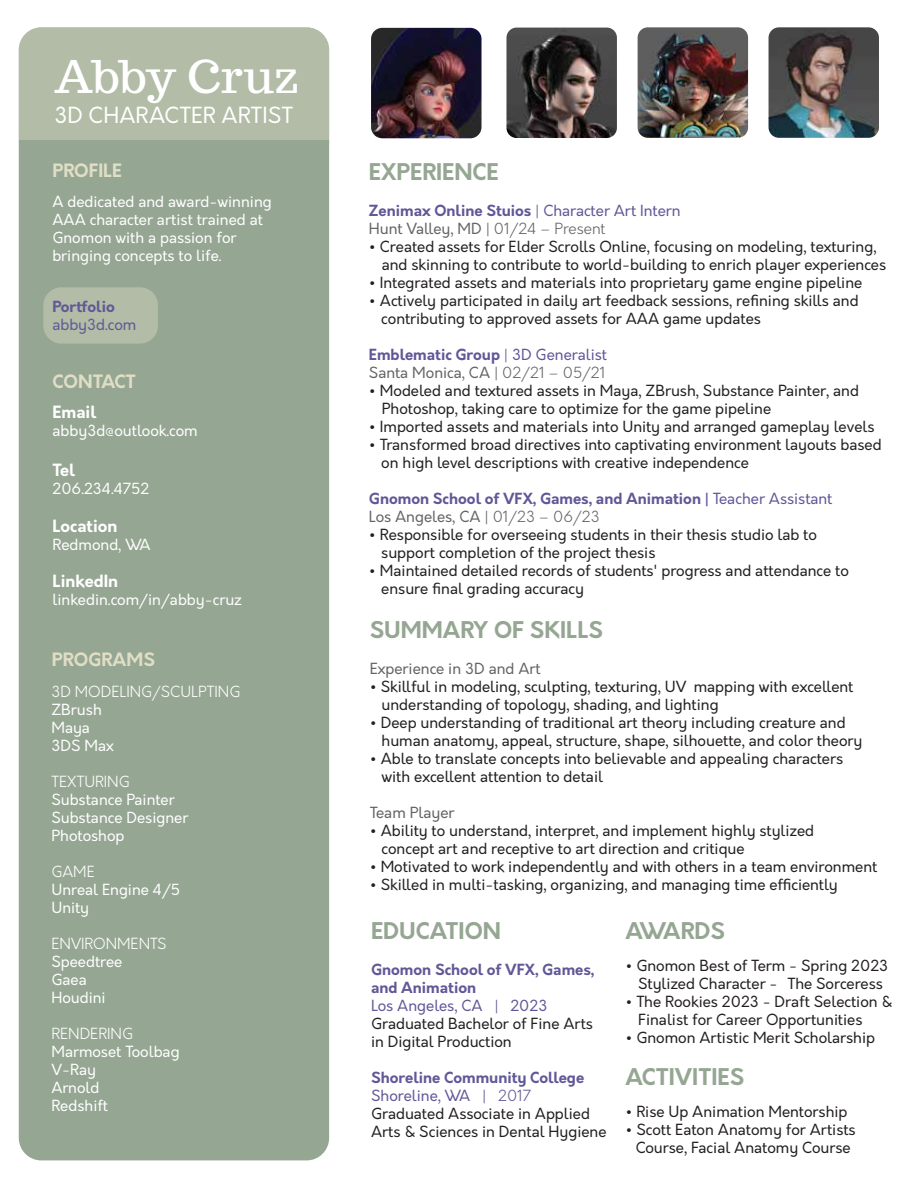
<style>
.page{position:relative;width:918px;height:1188px;background:#fff}
.page>*{position:absolute;margin:0;border:0;box-sizing:border-box;transform-origin:0 0}
.t1{font:45px "Trocchi";color:#fff;scale:1.05 1}
.t2{font:700 22.5px "Orkney";color:#95a693}
.t3{font:21.75px "Orkney";letter-spacing:.005em;color:#fff}
.t4{font:700 18px "Orkney";color:#e0dec4}
.t5{font:700 16.5px "Orkney";color:#fff}
.t6{font:15px/18px "Orkney";color:#231f20}
.t7{font:15px/18px "Orkney";color:#fff}
.t8{font:700 15px/18px "Orkney";color:#605897}
.t9{font:300 15px "Orkney";color:#fff}
.t10{font:15px "Orkney";color:#636466}
.t11{font:15px "Orkney";color:#605897}
.s1{font-weight:400}
.s2{font-weight:400;color:#636466}
.s3{font-weight:300;color:#636466}
.s4{font-weight:700;color:#605897}
.s5{color:#605897}
.s6{font-weight:300;color:#605897}
</style>
<div class="page">
<div style="left:19px;top:27px;width:310px;height:1133px;background:#95a693;border-radius:23px"></div>
<div style="left:19px;top:27px;width:310px;height:113px;background:#b2bca6"></div>
<img style="left:371px;top:28px;width:111px;height:110px">
<img style="left:506px;top:28px;width:111px;height:110px">
<img style="left:638px;top:27px;width:110px;height:111px">
<img style="left:769px;top:27px;width:110px;height:111px">
<div style="left:43px;top:287px;width:115px;height:57px;background:#b2bca6;border-radius:18px"></div>
<h1 class="t1" style="left:55px;top:48px;width:234px">Abby Cruz</h1>
<h3 class="t3" style="left:55px;top:101px;width:241px">3D CHARACTER ARTIST</h3>
<p class="t4" style="left:52px;top:158px;width:71px">PROFILE</p>
<p class="t7" style="left:52px;top:193px;width:221px">A dedicated and award-winning<br>AAA character artist trained at<br>Gnomon with a passion for bringing concepts to life.</p>
<p class="t8" style="left:52px;top:298px;width:64px">Portfolio</p>
<p class="t11" style="left:52px;top:315px;width:86px">abby3d.com</p>
<p class="t4" style="left:52px;top:370px;width:85px">CONTACT</p>
<p class="t5" style="left:53px;top:401px;width:45px">Email</p>
<p class="t7" style="left:53px;top:422px;width:147px">abby3d@outlook.com</p>
<p class="t5" style="left:53px;top:459px;width:24px">Tel</p>
<p class="t7" style="left:53px;top:480px;width:98px">206.234.4752</p>
<p class="t5" style="left:53px;top:514px;width:66px">Location</p>
<p class="t7" style="left:53px;top:535px;width:100px">Redmond, WA</p>
<p class="t5" style="left:53px;top:570px;width:67px">LinkedIn</p>
<p class="t7" style="left:53px;top:591px;width:191px">linkedin.com/in/abby-cruz</p>
<p class="t4" style="left:52px;top:648px;width:105px">PROGRAMS</p>
<p class="t9" style="left:51px;top:682px;width:190px">3D MODELING/SCULPTING</p>
<p class="t7" style="left:51px;top:701px;width:64px">ZBrush<br>Maya<br>3DS Max</p>
<p class="t9" style="left:51px;top:772px;width:80px">TEXTURING</p>
<p class="t7" style="left:51px;top:791px;width:138px">Substance Painter<br>Substance Designer<br>Photoshop</p>
<p class="t9" style="left:51px;top:862px;width:45px">GAME</p>
<p class="t7" style="left:51px;top:881px;width:130px">Unreal Engine 4/5<br>Unity</p>
<p class="t9" style="left:51px;top:934px;width:117px">ENVIRONMENTS</p>
<p class="t7" style="left:51px;top:953px;width:72px">Speedtree<br>Gaea<br>Houdini</p>
<p class="t9" style="left:51px;top:1024px;width:83px">RENDERING</p>
<p class="t7" style="left:51px;top:1043px;width:130px">Marmoset Toolbag<br>V-Ray<br>Arnold<br>Redshift</p>
<h2 class="t2" style="left:369px;top:157px;width:131px">EXPERIENCE</h2>
<p class="t8" style="left:369px;top:202px;width:313px">Zenimax Online Stuios <span class="s1">| Character Art Intern<br></span><span class="s2">Hunt Valley, MD |</span> <span class="s3">01/24 – Present</span></p>
<p class="t6" style="left:382px;top:238px;width:506px;text-indent:-13px">• Created assets for Elder Scrolls Online, focusing on modeling, texturing, and skinning to contribute to world-building to enrich player experiences</p>
<p class="t6" style="left:369px;top:274px;width:495px">• Integrated assets and materials into proprietary game engine pipeline</p>
<p class="t6" style="left:381px;top:292px;width:479px;text-indent:-12px">• Actively participated in daily art feedback sessions, refining skills and contributing to approved assets for AAA game updates</p>
<p class="t8" style="left:369px;top:346px;width:240px">Emblematic Group <span class="s1">| 3D Generalist<br></span><span class="s2">Santa Monica, CA |</span> <span class="s3">02/21 – 05/21</span></p>
<p class="t6" style="left:382px;top:382px;width:479px;text-indent:-13px">• Modeled and textured assets in Maya, ZBrush, Substance Painter, and<br>Photoshop, taking care to optimize for the game pipeline</p>
<p class="t6" style="left:369px;top:418px;width:507px">• Imported assets and materials into Unity and arranged gameplay levels</p>
<p class="t6" style="left:381px;top:436px;width:502px;text-indent:-12px">• Transformed broad directives into captivating environment layouts based on high level descriptions with creative independence</p>
<p class="t8" style="left:369px;top:490px;width:465px">Gnomon School of VFX, Games, and Animation | <span class="s1">Teacher Assistant<br></span><span class="s2">Los Angeles, CA |</span> <span class="s3">01/23 – 06/23</span></p>
<p class="t6" style="left:381px;top:526px;width:437px;text-indent:-12px">• Responsible for overseeing students in their thesis studio lab to support completion of the project thesis</p>
<p class="t6" style="left:381px;top:562px;width:469px;text-indent:-12px">• Maintained detailed records of students' progress and attendance to ensure final grading accuracy</p>
<h2 class="t2" style="left:370px;top:615px;width:235px">SUMMARY OF SKILLS</h2>
<p class="t10" style="left:370px;top:659px;width:173px">Experience in 3D and Art</p>
<p class="t6" style="left:382px;top:678px;width:473px;text-indent:-12px">• Skillful in modeling, sculpting, texturing, UV mapping with excellent understanding of topology, shading, and lighting</p>
<p class="t6" style="left:382px;top:714px;width:482px;text-indent:-12px">• Deep understanding of traditional art theory including creature and human anatomy, appeal, structure, shape, silhouette, and color theory</p>
<p class="t6" style="left:382px;top:750px;width:463px;text-indent:-12px">• Able to translate concepts into believable and appealing characters with excellent attention to detail</p>
<p class="t10" style="left:370px;top:803px;width:86px">Team Player</p>
<p class="t6" style="left:382px;top:822px;width:434px;text-indent:-12px">• Ability to understand, interpret, and implement highly stylized concept art and receptive to art direction and critique</p>
<p class="t6" style="left:370px;top:858px;width:509px">• Motivated to work independently and with others in a team environment</p>
<p class="t6" style="left:370px;top:876px;width:470px">• Skilled in multi-tasking, organizing, and managing time efficiently</p>
<h2 class="t2" style="left:371px;top:916px;width:131px">EDUCATION</h2>
<p class="t8" style="left:371px;top:961px;width:225px">Gnomon School of VFX, Games, and Animation</p>
<p class="t11" style="left:371px;top:996px;width:178px">Los Angeles, CA | 2023</p>
<p class="t6" style="left:371px;top:1015px;width:223px">Graduated Bachelor of Fine Arts in Digital Production</p>
<p class="t6" style="left:371px;top:1069px;width:237px"><span class="s4">Shoreline Community College<br></span><span class="s5">Shoreline, WA |</span> <span class="s6">2017<br></span>Graduated Associate in Applied<br>Arts &amp; Sciences in Dental Hygiene</p>
<h2 class="t2" style="left:625px;top:916px;width:101px">AWARDS</h2>
<p class="t6" style="left:625px;top:957px;width:264px;text-align:center">• Gnomon Best of Term - Spring 2023<br>Stylized Character - The Sorceress</p>
<p class="t6" style="left:638px;top:993px;width:256px;text-indent:-13px">• The Rookies 2023 - Draft Selection &amp;<br>Finalist for Career Opportunities</p>
<p class="t6" style="left:625px;top:1029px;width:251px">• Gnomon Artistic Merit Scholarship</p>
<h2 class="t2" style="left:625px;top:1061px;width:120px">ACTIVITIES</h2>
<p class="t6" style="left:625px;top:1103px;width:224px">• Rise Up Animation Mentorship</p>
<p class="t6" style="left:625px;top:1121px;width:232px;text-align:center">• Scott Eaton Anatomy for Artists<br>Course, Facial Anatomy Course</p>
</div>
